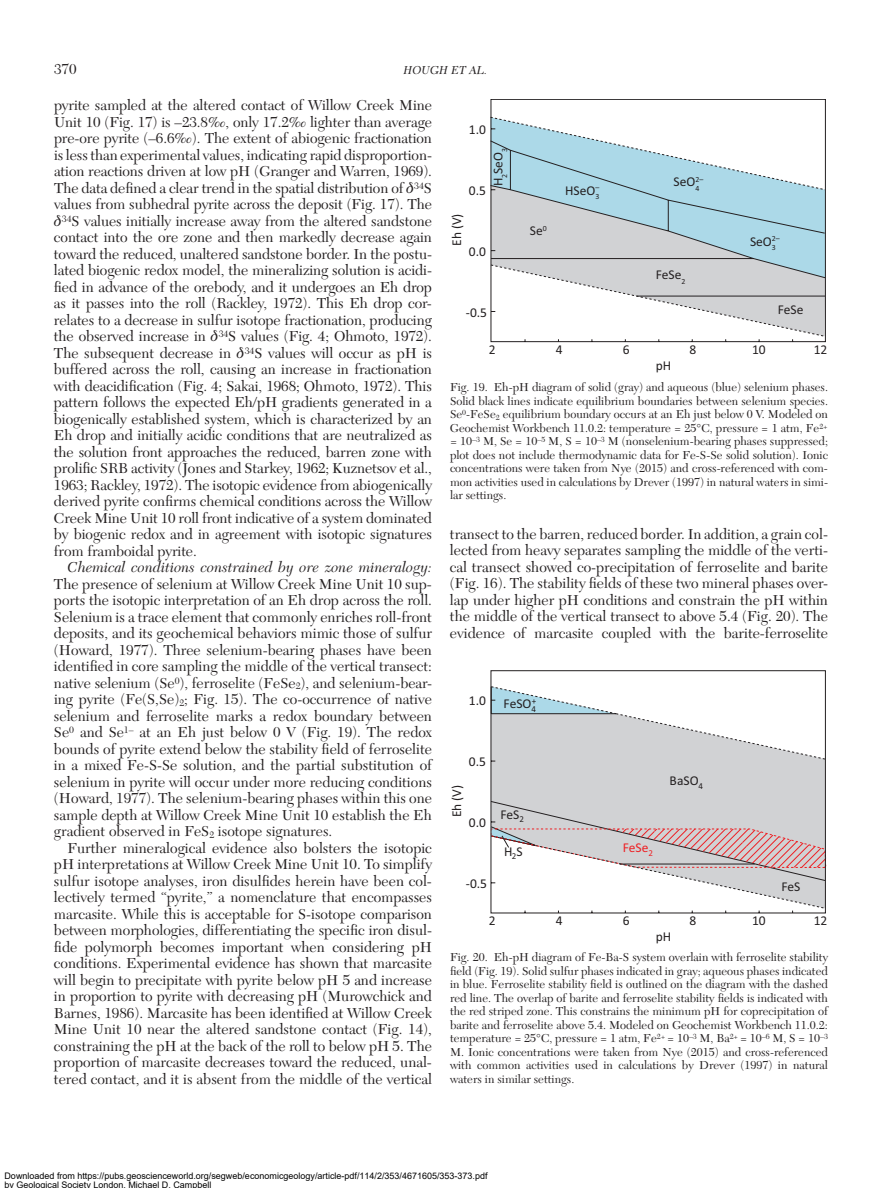
<style>
.page{position:relative;width:891px;height:1188px;background:#fff}
.page>*{position:absolute;margin:0;border:0;box-sizing:border-box;transform-origin:0 0}
.t1{font:15px/16.5px "New Caledonia LT Std";letter-spacing:-.005em;color:#231f20;text-align:justify}
.t2{font:italic 15px "New Caledonia LT Std";color:#231f20}
.t3{font:13.5px "Calibri";color:#231f20}
.t4{font:13.5px "Calibri";color:#ee1f23}
.t5{font:12px/13.5px "New Caledonia LT Std";color:#231f20;text-align:justify}
.t6{font:italic 12px "New Caledonia LT Std";color:#231f20}
.t7{font:9px/9px "Arial";color:#000}
.t8{font:9px "Calibri";color:#231f20}
.t9{font:7.8px "Calibri";color:#231f20}
</style>
<div class="page">
<svg style="left:490px;top:99px;width:336px;height:243px"></svg>
<svg style="left:490px;top:670px;width:336px;height:244px"></svg>
<p class="t1" style="left:54px;top:61px;width:24px">370</p>
<p class="t6" style="left:403px;top:63px;width:86px">HOUGH ET AL.</p>
<p class="t1" style="left:54px;top:97px;width:380px">pyrite sampled at the altered contact of Willow Creek Mine</p>
<p class="t1" style="left:54px;top:114px;width:380px">Unit 10 (Fig. 17) is –23.8‰, only 17.2‰ lighter than average</p>
<p class="t1" style="left:54px;top:130px;width:380px">pre-ore pyrite (–6.6‰). The extent of abiogenic fractionation</p>
<p class="t1" style="left:54px;top:147px;width:380px">is less than experimental values, indicating rapid disproportion-</p>
<p class="t1" style="left:54px;top:163px;width:380px">ation reactions driven at low pH (Granger and Warren, 1969).</p>
<p class="t1" style="left:54px;top:180px;width:380px">The data defined a clear trend in the spatial distribution of <sup>34</sup>S</p>
<p class="t1" style="left:54px;top:196px;width:379px">values from subhedral pyrite across the deposit (Fig. 17). The</p>
<p class="t1" style="left:62px;top:213px;width:372px"><sup>34</sup>S values initially increase away from the altered sandstone</p>
<p class="t1" style="left:54px;top:229px;width:380px">contact into the ore zone and then markedly decrease again</p>
<p class="t1" style="left:54px;top:246px;width:380px">toward the reduced, unaltered sandstone border. In the postu-</p>
<p class="t1" style="left:54px;top:262px;width:380px">lated biogenic redox model, the mineralizing solution is acidi-</p>
<p class="t1" style="left:54px;top:279px;width:380px">fied in advance of the orebody, and it undergoes an Eh drop</p>
<p class="t1" style="left:54px;top:295px;width:379px">as it passes into the roll (Rackley, 1972). This Eh drop cor-</p>
<p class="t1" style="left:54px;top:312px;width:379px">relates to a decrease in sulfur isotope fractionation, producing</p>
<p class="t1" style="left:54px;top:328px;width:379px">the observed increase in <sup>34</sup>S values (Fig. 4; Ohmoto, 1972).</p>
<p class="t1" style="left:54px;top:345px;width:380px">The subsequent decrease in <sup>34</sup>S values will occur as pH is</p>
<p class="t1" style="left:54px;top:361px;width:380px">buffered across the roll, causing an increase in fractionation</p>
<p class="t1" style="left:54px;top:378px;width:379px">with deacidification (Fig. 4; Sakai, 1968; Ohmoto, 1972). This</p>
<p class="t1" style="left:54px;top:394px;width:379px">pattern follows the expected Eh/pH gradients generated in a</p>
<p class="t1" style="left:54px;top:411px;width:380px">biogenically established system, which is characterized by an</p>
<p class="t1" style="left:54px;top:427px;width:380px">Eh drop and initially acidic conditions that are neutralized as</p>
<p class="t1" style="left:54px;top:444px;width:379px">the solution front approaches the reduced, barren zone with</p>
<p class="t1" style="left:54px;top:460px;width:380px">prolific SRB activity (Jones and Starkey, 1962; Kuznetsov et al.,</p>
<p class="t1" style="left:54px;top:477px;width:380px">1963; Rackley, 1972). The isotopic evidence from abiogenically</p>
<p class="t1" style="left:54px;top:493px;width:380px">derived pyrite confirms chemical conditions across the Willow</p>
<p class="t1" style="left:54px;top:510px;width:379px">Creek Mine Unit 10 roll front indicative of a system dominated</p>
<p class="t1" style="left:54px;top:526px;width:380px">by biogenic redox and in agreement with isotopic signatures</p>
<p class="t1" style="left:54px;top:543px;width:144px">from framboidal pyrite.</p>
<p class="t2" style="left:67px;top:559px;width:366px">Chemical conditions constrained by ore zone mineralogy:</p>
<p class="t1" style="left:54px;top:576px;width:380px">The presence of selenium at Willow Creek Mine Unit 10 sup&shy;ports the isotopic interpretation of an Eh drop across the roll.<br>Selenium is a trace element that commonly enriches roll-front deposits, and its geochemical behaviors mimic those of sulfur (Howard, 1977). Three selenium-bearing phases have been identified in core sampling the middle of the vertical transect: native selenium (Se<sup>0</sup>), ferroselite (FeSe<sub>2</sub>), and selenium-bear&shy;ing pyrite (Fe(S,Se)<sub>2</sub>; Fig. 15). The co-occurrence of native selenium and ferroselite marks a redox boundary between Se<sup>0</sup> and Se<sup>1–</sup> at an Eh just below 0 V (Fig. 19). The redox bounds of pyrite extend below the stability field of ferroselite in a mixed Fe-S-Se solution, and the partial substitution of selenium in pyrite will occur under more reducing conditions (Howard, 1977). The selenium-bearing phases within this one sample depth at Willow Creek Mine Unit 10 establish the Eh gradient observed in FeS<sub>2</sub> isotope signatures.</p>
<p class="t1" style="left:54px;top:840px;width:380px;text-indent:14px">Further mineralogical evidence also bolsters the isotopic pH interpretations at Willow Creek Mine Unit 10. To simplify sulfur isotope analyses, iron disulfides herein have been col&shy;lectively termed “pyrite,” a nomenclature that encompasses marcasite. While this is acceptable for S-isotope comparison between morphologies, differentiating the specific iron disul&shy;fide polymorph becomes important when considering pH conditions. Experimental evidence has shown that marcasite will begin to precipitate with pyrite below pH 5 and increase in proportion to pyrite with decreasing pH (Murowchick and Barnes, 1986). Marcasite has been identified at Willow Creek Mine Unit 10 near the altered sandstone contact (Fig. 14), constraining the pH at the back of the roll to below pH 5. The proportion of marcasite decreases toward the reduced, unal&shy;tered contact, and it is absent from the middle of the vertical</p>
<p class="t3" style="left:469px;top:121px;width:19px">1.0</p>
<p class="t3" style="left:490px;top:186px;width:40px;rotate:-90deg">H<sub>2</sub>SeO<sub>3</sub></p>
<p class="t9" style="left:695px;top:174px;width:9px">2–</p>
<p class="t9" style="left:596px;top:183px;width:5px">–</p>
<p class="t3" style="left:674px;top:173px;width:27px">SeO<sub>4</sub></p>
<p class="t3" style="left:469px;top:182px;width:19px">0.5</p>
<p class="t3" style="left:565px;top:182px;width:36px">HSeO<sub>3</sub></p>
<p class="t3" style="left:448px;top:246px;width:34px;rotate:-90deg">Eh (V)</p>
<p class="t3" style="left:530px;top:223px;width:18px">Se<sup>0</sup></p>
<p class="t9" style="left:772px;top:234px;width:9px">2–</p>
<p class="t3" style="left:750px;top:233px;width:27px">SeO<sub>3</sub></p>
<p class="t3" style="left:469px;top:243px;width:19px">0.0</p>
<p class="t3" style="left:656px;top:266px;width:31px">FeSe<sub>2</sub></p>
<p class="t3" style="left:778px;top:301px;width:27px">FeSe</p>
<p class="t3" style="left:466px;top:304px;width:23px">-0.5</p>
<p class="t3" style="left:489px;top:341px;width:8px">2</p>
<p class="t3" style="left:556px;top:341px;width:8px">4</p>
<p class="t3" style="left:623px;top:341px;width:8px">6</p>
<p class="t3" style="left:690px;top:341px;width:8px">8</p>
<p class="t3" style="left:752px;top:341px;width:15px">10</p>
<p class="t3" style="left:814px;top:341px;width:15px">12</p>
<p class="t3" style="left:656px;top:357px;width:17px">pH</p>
<p class="t5" style="left:450px;top:381px;width:380px">Fig. 19. Eh-pH diagram of solid (gray) and aqueous (blue) selenium phases.<br>Solid black lines indicate equilibrium boundaries between selenium species.<br>Se<sup>0</sup>-FeSe<sub>2</sub> equilibrium boundary occurs at an Eh just below 0 V. Modeled on Geochemist Workbench 11.0.2: temperature = 25°C, pressure = 1 atm, Fe<sup>2+ </sup>= 10<sup>–3</sup> M, Se = 10<sup>–5</sup> M, S = 10<sup>–3</sup> M (nonselenium-bearing phases suppressed; plot does not include thermodynamic data for Fe-S-Se solid solution). Ionic concentrations were taken from Nye (2015) and cross-referenced with com&shy;mon activities used in calculations by Drever (1997) in natural waters in simi&shy;lar settings.</p>
<p class="t1" style="left:450px;top:526px;width:380px">transect to the barren, reduced border. In addition, a grain col&shy;lected from heavy separates sampling the middle of the verti&shy;cal transect showed co-precipitation of ferroselite and barite (Fig. 16). The stability fields of these two mineral phases over&shy;lap under higher pH conditions and constrain the pH within the middle of the vertical transect to above 5.4 (Fig. 20). The evidence of marcasite coupled with the barite-ferroselite</p>
<p class="t3" style="left:469px;top:692px;width:19px">1.0</p>
<p class="t3" style="left:504px;top:696px;width:34px">FeSO<sub>4</sub></p>
<p class="t8" style="left:532px;top:696px;width:6px">+</p>
<p class="t3" style="left:469px;top:753px;width:19px">0.5</p>
<p class="t3" style="left:670px;top:772px;width:35px">BaSO<sub>4</sub></p>
<p class="t3" style="left:448px;top:817px;width:34px;rotate:-90deg">Eh (V)</p>
<p class="t3" style="left:501px;top:806px;width:25px">FeS<sub>2</sub></p>
<p class="t3" style="left:469px;top:814px;width:19px">0.0</p>
<p class="t4" style="left:623px;top:839px;width:32px">FeSe<sub>2</sub></p>
<p class="t3" style="left:504px;top:843px;width:20px"><sub>2</sub>H S</p>
<p class="t3" style="left:466px;top:875px;width:23px">-0.5</p>
<p class="t3" style="left:782px;top:878px;width:20px">FeS</p>
<p class="t3" style="left:489px;top:912px;width:8px">2</p>
<p class="t3" style="left:556px;top:912px;width:8px">4</p>
<p class="t3" style="left:623px;top:912px;width:8px">6</p>
<p class="t3" style="left:690px;top:912px;width:8px">8</p>
<p class="t3" style="left:752px;top:912px;width:15px">10</p>
<p class="t3" style="left:814px;top:912px;width:15px">12</p>
<p class="t3" style="left:656px;top:928px;width:17px">pH</p>
<p class="t5" style="left:450px;top:951px;width:380px">Fig. 20. Eh-pH diagram of Fe-Ba-S system overlain with ferroselite stability field (Fig. 19). Solid sulfur phases indicated in gray; aqueous phases indicated in blue. Ferroselite stability field is outlined on the diagram with the dashed red line. The overlap of barite and ferroselite stability fields is indicated with the red striped zone. This constrains the minimum pH for coprecipitation of barite and ferroselite above 5.4. Modeled on Geochemist Workbench 11.0.2: temperature = 25°C, pressure = 1 atm, Fe<sup>2+</sup> = 10<sup>–3</sup> M, Ba<sup>2+</sup> = 10<sup>–6</sup> M, S = 10<sup>–3<br></sup>M. Ionic concentrations were taken from Nye (2015) and cross-referenced with common activities used in calculations by Drever (1997) in natural waters in similar settings.</p>
<p class="t7" style="left:4px;top:1172px;width:485px">Downloaded from https://pubs.geoscienceworld.org/segweb/economicgeology/article-pdf/114/2/353/4671605/353-373.pdf by Geological Society London Michael D. Campbell</p>
</div>
